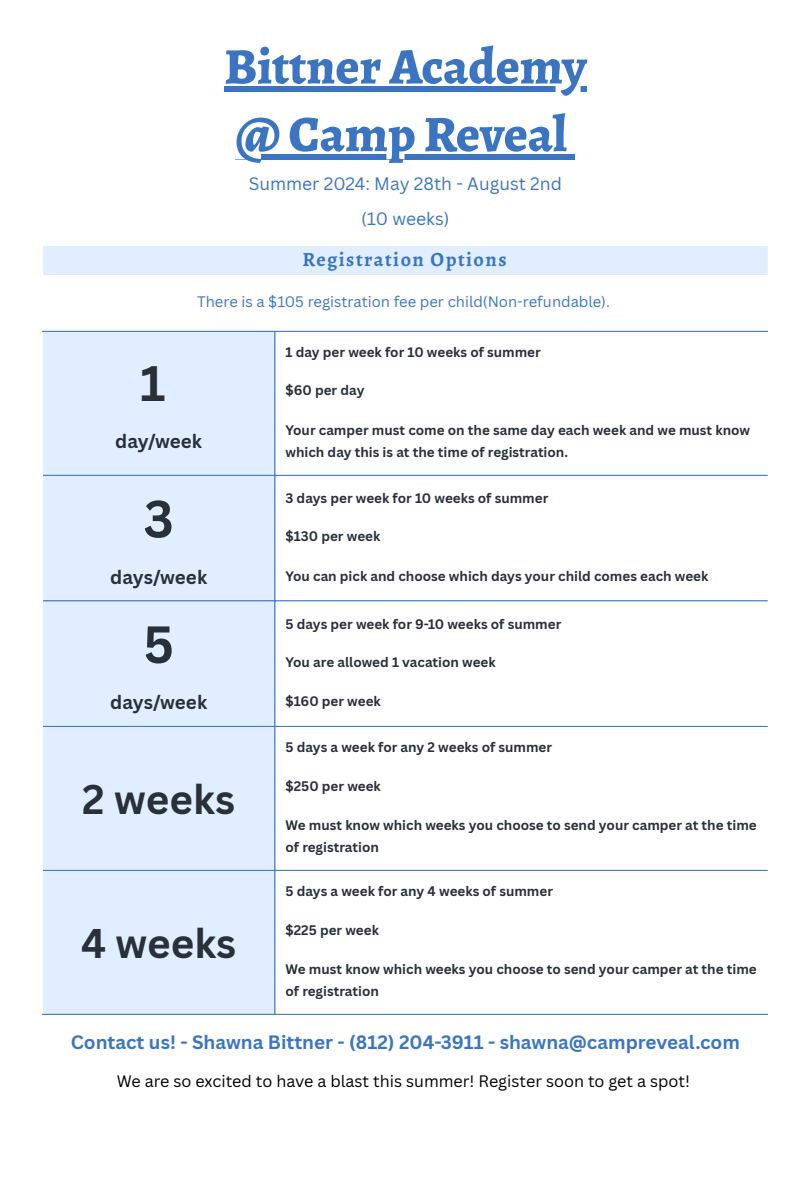
<style>
.page{position:relative;width:810px;height:1181px;background:#fff}
.page>*{position:absolute;margin:0;border:0;box-sizing:border-box;transform-origin:0 0}
.t1{font:800 51.15px "Alegreya";color:#3b75c2}
.t2{font:700 51.15px "Canva Sans";color:#293039}
.t3{font:700 48.45px "Canva Sans";color:#293039}
.t4{font:700 40.35px "Canva Sans";color:#293039}
.t5{font:700 20.25px "Alegreya";letter-spacing:.075em;color:#3b75c2}
.t6{font:700 18.9px "Canva Sans";color:#3b75c2}
.t7{font:700 18.9px "Canva Sans";color:#293039}
.t8{font:17.55px "Canva Sans";color:#3b75c2}
.t9{font:16.2px "Canva Sans";color:#000}
.t10{font:14.85px "Canva Sans";color:#3b75c2}
.t11{font:700 13.5px/22.2px "Canva Sans";color:#293039}
</style>
<div class="page">
<div style="left:224px;top:86px;width:362px;height:5px;background:#3b75c2"></div>
<div style="left:236px;top:154px;width:339px;height:5px;background:#3b75c2"></div>
<div style="left:42px;top:245px;width:726px;height:30px;background:#e0eeff"></div>
<svg style="left:42px;top:246px;width:1px;height:28px"></svg>
<hr style="left:42px;top:245px;width:726px;height:1px;background:#fff">
<hr style="left:42px;top:274px;width:726px;height:1px;background:#fff">
<div style="left:43px;top:332px;width:231px;height:681px;background:#e0eeff"></div>
<hr style="left:274px;top:332px;width:1px;height:681px;background:#3b75c2">
<hr style="left:42px;top:331px;width:726px;height:1px;background:#3b75c2">
<hr style="left:43px;top:475px;width:725px;height:1px;background:#3b75c2">
<hr style="left:43px;top:600px;width:725px;height:1px;background:#3b75c2">
<hr style="left:43px;top:726px;width:725px;height:1px;background:#3b75c2">
<hr style="left:43px;top:869px;width:725px;height:1px;background:#3b75c2">
<hr style="left:42px;top:1013px;width:726px;height:1px;background:#3b75c2">
<h1 class="t1" style="left:224px;top:31px;width:364px">Bittner Academy</h1>
<h1 class="t1" style="left:236px;top:99px;width:333px">@ Camp Reveal</h1>
<h3 class="t8" style="left:249px;top:172px;width:315px">Summer 2024: May 28th - August 2nd</h3>
<h3 class="t8" style="left:361px;top:206px;width:90px">(10 weeks)</h3>
<p class="t5" style="left:303px;top:246px;width:206px">Registration Options</p>
<p class="t10" style="left:197px;top:291px;width:414px">There is a $105 registration fee per child(Non-refundable).</p>
<h1 class="t3" style="left:140px;top:349px;width:27px">1</h1>
<p class="t7" style="left:115px;top:428px;width:88px">day/week</p>
<h1 class="t2" style="left:144px;top:483px;width:32px">3</h1>
<p class="t7" style="left:110px;top:563px;width:98px">days/week</p>
<h1 class="t2" style="left:143px;top:608px;width:32px">5</h1>
<p class="t7" style="left:110px;top:689px;width:98px">days/week</p>
<p class="t4" style="left:82px;top:770px;width:154px">2 weeks</p>
<p class="t4" style="left:81px;top:914px;width:157px">4 weeks</p>
<p class="t11" style="left:286px;top:341px;width:257px">1 day per week for 10 weeks of summer</p>
<p class="t11" style="left:286px;top:379px;width:80px">$60 per day</p>
<p class="t11" style="left:286px;top:418px;width:466px">Your camper must come on the same day each week and we must know which day this is at the time of registration.</p>
<p class="t11" style="left:286px;top:487px;width:264px">3 days per week for 10 weeks of summer</p>
<p class="t11" style="left:286px;top:525px;width:96px">$130 per week</p>
<p class="t11" style="left:286px;top:564px;width:424px">You can pick and choose which days your child comes each week</p>
<p class="t11" style="left:286px;top:612px;width:277px">5 days per week for 9-10 weeks of summer</p>
<p class="t11" style="left:286px;top:650px;width:212px">You are allowed 1 vacation week</p>
<p class="t11" style="left:286px;top:690px;width:97px">$160 per week</p>
<p class="t11" style="left:286px;top:735px;width:268px">5 days a week for any 2 weeks of summer</p>
<p class="t11" style="left:286px;top:774px;width:97px">$250 per week</p>
<p class="t11" style="left:286px;top:813px;width:473px">We must know which weeks you choose to send your camper at the time of registration</p>
<p class="t11" style="left:286px;top:879px;width:269px">5 days a week for any 4 weeks of summer</p>
<p class="t11" style="left:286px;top:918px;width:95px">$225 per week</p>
<p class="t11" style="left:286px;top:957px;width:473px">We must know which weeks you choose to send your camper at the time of registration</p>
<h2 class="t6" style="left:71px;top:1028px;width:671px">Contact us! - Shawna Bittner - (812) 204-3911 - shawna@campreveal.com</h2>
<p class="t9" style="left:117px;top:1069px;width:575px">We are so excited to have a blast this summer! Register soon to get a spot!</p>
</div>
